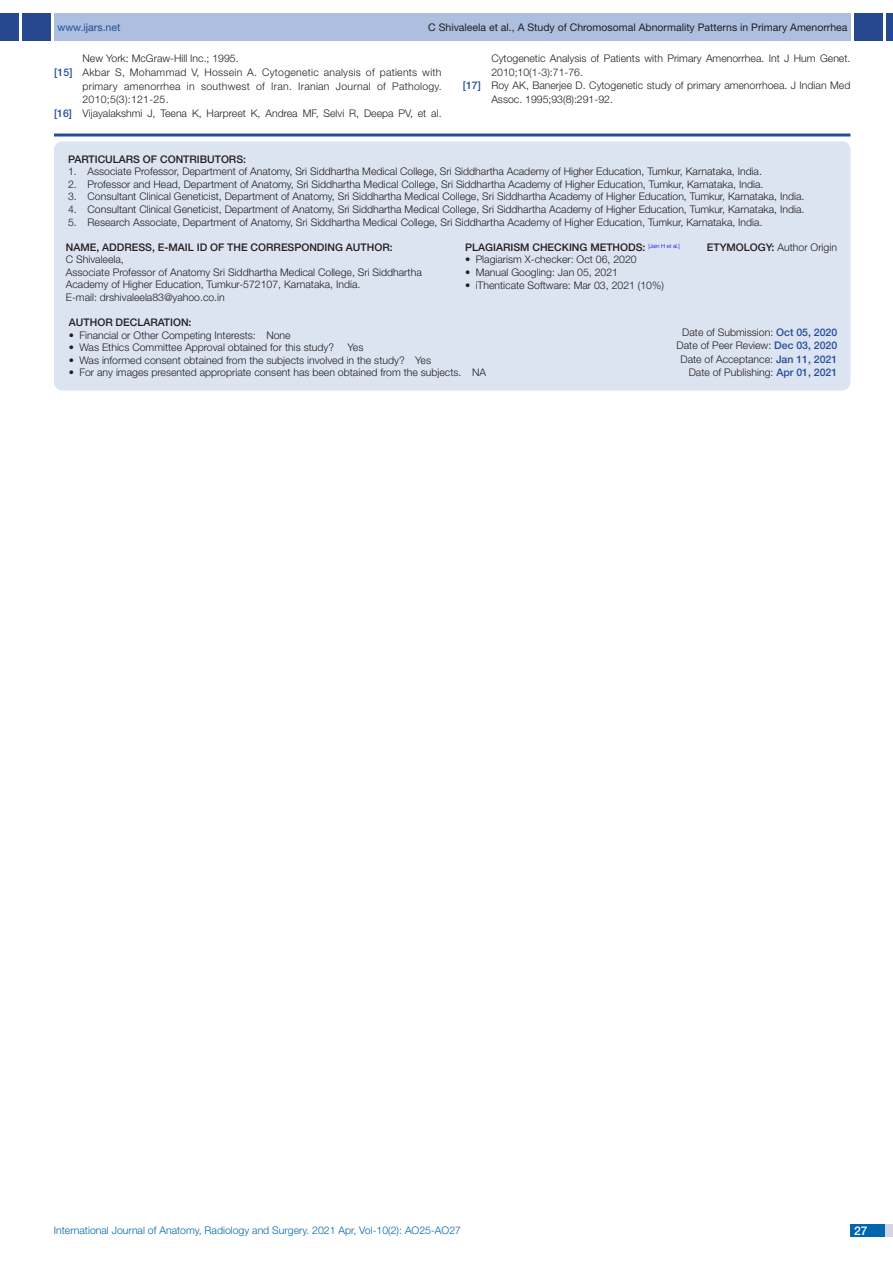
<style>
.page{position:relative;width:893px;height:1263px;background:#fff}
.page>*{position:absolute;margin:0;border:0;box-sizing:border-box;transform-origin:0 0}
.t1{font:500 12px "Helvetica Neue";color:#fff}
.Partic_Contri_Txt{font:300 10.5px/12.6px "Helvetica Neue";color:#231f20}
.Partic_Contri_Txt-2{font:300 10.5px "Helvetica Neue";letter-spacing:.025em;color:#231f20}
.Partic_Contri_Head{font:500 10.5px "Helvetica Neue";color:#231f20}
.tb_txt{font:300 10.5px "Helvetica Neue";color:#231f20}
.t2{font:300 10.5px "Helvetica Neue";color:#0166ac}
.t3{font:10.5px "Helvetica Neue";color:#231f20}
.Partic_Contri_Head-2{font:300 10.5px "Helvetica Neue";color:#231f20}
.t4{font:10.5px "Helvetica Neue";color:#244e9b}
.s1{color:#25488e}
.s2{font-weight:500;color:#244e9b}
.s3{font-weight:500}
</style>
<div class="page">
<div style="left:54px;top:13px;width:796px;height:28px;background:#adbfdf"></div>
<div style="left:0;top:13px;width:19px;height:28px;background:#25488e"></div>
<div style="left:22px;top:13px;width:29px;height:28px;background:#25488e"></div>
<div style="left:886px;top:13px;width:7px;height:28px;background:#25488e"></div>
<div style="left:854px;top:13px;width:29px;height:28px;background:#25488e"></div>
<div style="left:850px;top:1224px;width:43px;height:13px;background:#d3d5e7"></div>
<div style="left:850px;top:1224px;width:35px;height:13px;background:#0166ac"></div>
<div style="left:54px;top:141px;width:796px;height:249px;background:#dce3f1;border-radius:9px"></div>
<hr style="left:54px;top:134px;width:796px;height:3px;background:#244e9b">
<p class="t4" style="left:57px;top:21px;width:64px">www.<span class="s1">ijars</span>.net</p>
<p class="t3" style="left:428px;top:21px;width:421px">C Shivaleela et al., A Study of Chromosomal Abnormality Patterns in Primary Amenorrhea</p>
<p class="Partic_Contri_Txt" style="left:82px;top:52px;width:158px">New York: McGraw-Hill Inc.; 1995.</p>
<p class="Partic_Contri_Txt-2" style="left:54px;top:66px;width:389px"><span class="s2">[15]</span> Akbar S, Mohammad V, Hossein A. Cytogenetic analysis of patients with</p>
<p class="Partic_Contri_Txt-2" style="left:82px;top:79px;width:361px">primary amenorrhea in southwest of Iran. Iranian Journal of Pathology.</p>
<p class="Partic_Contri_Txt-2" style="left:82px;top:93px;width:88px">2010;5(3):121-25.</p>
<p class="Partic_Contri_Txt" style="left:54px;top:106px;width:389px"><span class="s2">[16]</span> Vijayalakshmi J, Teena K, Harpreet K, Andrea MF, Selvi R, Deepa PV, et al.</p>
<p class="Partic_Contri_Head" style="left:68px;top:153px;width:116px">PARTICULARS OF CONTR</p>
<p class="Partic_Contri_Head" style="left:197px;top:153px;width:51px">IBUTORS:</p>
<p class="Partic_Contri_Txt" style="left:68px;top:165px;width:695px">1. Associate Professor, Department of Anatomy, Sri Siddhartha Medical College, Sri Siddhartha Academy of Higher Education, Tumkur, Karnataka, India.</p>
<p class="Partic_Contri_Txt" style="left:68px;top:178px;width:697px">2. Professor and Head, Department of Anatomy, Sri Siddhartha Medical College, Sri Siddhartha Academy of Higher Education, Tumkur, Karnataka, India.</p>
<p class="Partic_Contri_Txt" style="left:68px;top:190px;width:738px">3. Consultant Clinical Geneticist, Department of Anatomy, Sri Siddhartha Medical College, Sri Siddhartha Academy of Higher Education, Tumkur, Karnataka, India.</p>
<p class="Partic_Contri_Txt" style="left:68px;top:203px;width:738px">4. Consultant Clinical Geneticist, Department of Anatomy, Sri Siddhartha Medical College, Sri Siddhartha Academy of Higher Education, Tumkur, Karnataka, India.</p>
<p class="Partic_Contri_Txt" style="left:68px;top:215px;width:696px">5. Research Associate, Department of Anatomy, Sri Siddhartha Medical College, Sri Siddhartha Academy of Higher Education, Tumkur, Karnataka, India.</p>
<p class="Partic_Contri_Head" style="left:465px;top:241px;width:216px">PLAGIARISM CHECKING METHODS: <sup>[Jain</sup> <sup>H</sup> <sup>et</sup> <sup>al.]</sup></p>
<p class="tb_txt" style="left:465px;top:253px;width:173px">• Plagiarism X-checker: Oct 06, 2020</p>
<p class="tb_txt" style="left:465px;top:266px;width:154px">• Manual Googling: Jan 05, 2021</p>
<p class="tb_txt" style="left:465px;top:278px;width:200px">• iThenticate Software: Mar 03, 2021 (10%)</p>
<p class="Partic_Contri_Txt" style="left:491px;top:52px;width:361px">Cytogenetic Analysis of Patients with Primary Amenorrhea. Int J Hum Genet.</p>
<p class="Partic_Contri_Txt" style="left:491px;top:66px;width:93px">2010;10(1-3):71-76.</p>
<p class="Partic_Contri_Txt" style="left:463px;top:79px;width:389px"><span class="s2">[17]</span> Roy AK, Banerjee D. Cytogenetic study of primary amenorrhoea. J Indian Med</p>
<p class="Partic_Contri_Txt" style="left:491px;top:93px;width:123px">Assoc. 1995;93(8):291-92.</p>
<p class="Partic_Contri_Head" style="left:66px;top:241px;width:328px">NAME, ADDRESS, E-MAIL ID OF TH E CORRESPONDING AUTHOR:</p>
<p class="Partic_Contri_Head-2" style="left:707px;top:241px;width:132px"><span class="s3">ETYMOLOGY:</span> Author Origin</p>
<p class="Partic_Contri_Txt" style="left:66px;top:253px;width:59px">C Shivaleela,</p>
<p class="Partic_Contri_Txt" style="left:66px;top:266px;width:357px">Associate Professor of Anatomy Sri Siddhartha Medical College, Sri Siddhartha<br>Academy of Higher Education, Tumkur-572107, Karnataka, India.</p>
<p class="Partic_Contri_Txt" style="left:66px;top:291px;width:160px">E-mail: drshivaleela83@yahoo.co.in</p>
<p class="Partic_Contri_Txt" style="left:682px;top:326px;width:157px">Date of Submission: <span class="s2">OCT 05, 2020</span></p>
<p class="Partic_Contri_Txt" style="left:677px;top:339px;width:162px">Date of Peer Review: <span class="s2">DEC 03, 2020</span></p>
<p class="Partic_Contri_Txt" style="left:680px;top:353px;width:158px">Date of Acceptance: <span class="s2">JAN 11, 2021</span></p>
<p class="Partic_Contri_Txt" style="left:689px;top:366px;width:150px">Date of Publishing: <span class="s2">APR 01, 2021</span></p>
<p class="Partic_Contri_Head" style="left:69px;top:316px;width:55px">AUTHO R DEC</p>
<p class="Partic_Contri_Head" style="left:137px;top:316px;width:56px">LARATIO N:</p>
<p class="Partic_Contri_Txt" style="left:69px;top:328px;width:223px">• Financial or Other Competing Interests: None</p>
<p class="Partic_Contri_Txt" style="left:69px;top:341px;width:267px">• Was Ethics Committee Approval obtained for this study?</p>
<p class="Partic_Contri_Txt" style="left:347px;top:341px;width:17px">Yes</p>
<p class="Partic_Contri_Txt" style="left:69px;top:354px;width:364px">• Was informed consent obtained from the subjects involved in the study? Yes</p>
<p class="Partic_Contri_Txt" style="left:69px;top:366px;width:418px">• For any images presented appropriate consent has been obtained from the subjects. NA</p>
<p class="t2" style="left:54px;top:1224px;width:409px">International Journal of Anatomy, Radiology and Surgery. 2021 Apr, Vol-10(2): AO25-AO27</p>
<p class="t1" style="left:854px;top:1223px;width:15px">27</p>
</div>
